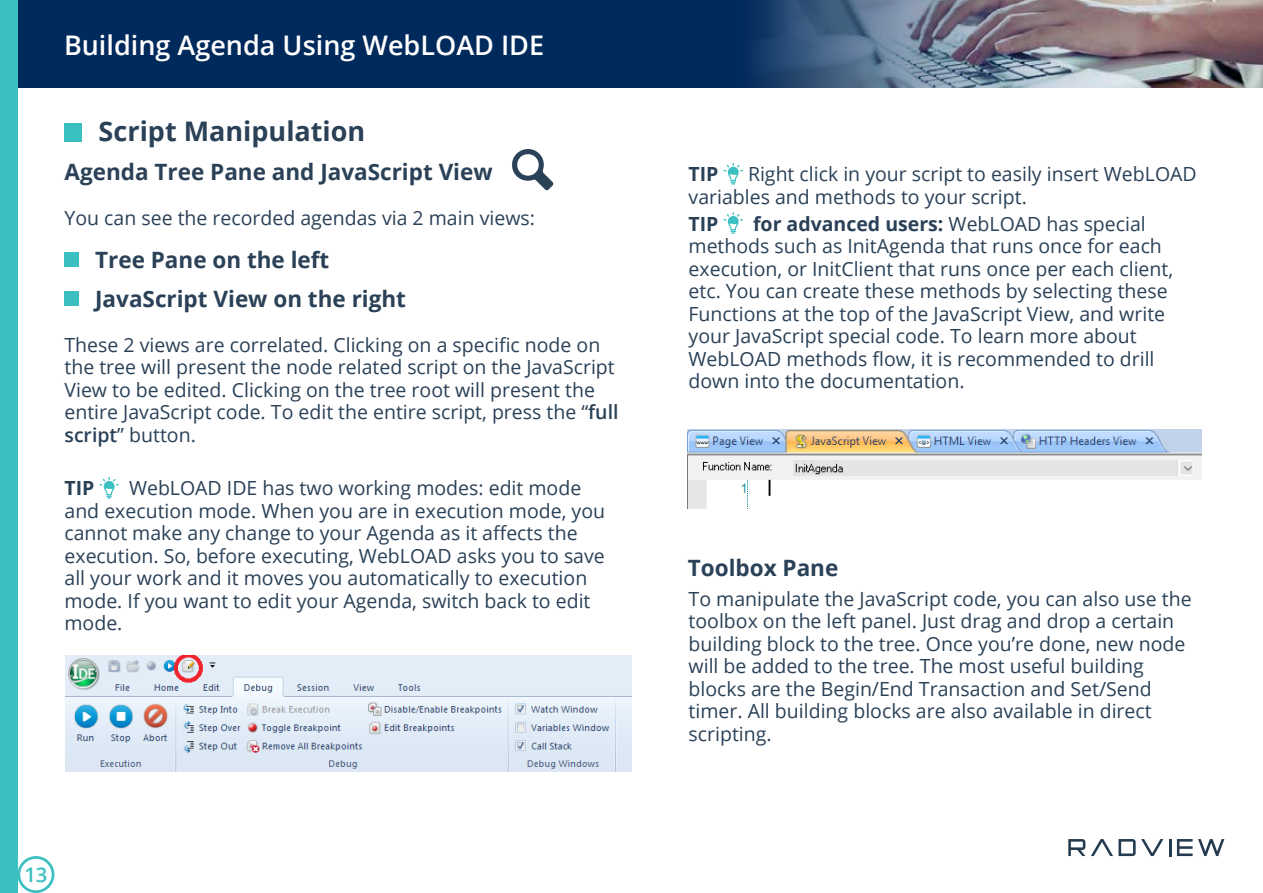
<style>
.page{position:relative;width:1263px;height:893px;background:#fff}
.page>*{position:absolute;margin:0;border:0;box-sizing:border-box;transform-origin:0 0}
.t1{font:600 27px "Open Sans";color:#fff}
.t2{font:700 27px "Open Sans";color:#2a4157}
.t3{font:700 22.5px/39px "Open Sans";color:#2a4157}
.t4{font:600 20.25px "Open Sans";color:#3bbfc0}
.t5{font:19.5px/22.5px "Open Sans";color:#2a4157}
.t6{font:700 19.5px "Open Sans";color:#2a4157}
.s1{font-weight:600}
.s2{font-weight:700}
</style>
<div class="page">
<div style="left:17px;top:856px;width:37px;height:37px;border:3px solid #3bbfc0;border-radius:50%"></div>
<div style="left:0;top:0;width:17px;height:893px;background:#3bbfc0"></div>
<div style="left:17px;top:0;width:1246px;height:87px;background:#002a5c"></div>
<img style="left:752px;top:0;width:511px;height:87px">
<svg style="left:1068px;top:839px;width:17px;height:17px"></svg>
<svg style="left:1091px;top:839px;width:72px;height:17px"></svg>
<svg style="left:1169px;top:839px;width:2px;height:17px"></svg>
<svg style="left:1177px;top:839px;width:15px;height:17px"></svg>
<svg style="left:1198px;top:839px;width:26px;height:17px"></svg>
<svg style="left:723px;top:163px;width:20px;height:21px"></svg>
<svg style="left:723px;top:212px;width:20px;height:22px"></svg>
<div style="left:64px;top:123px;width:18px;height:18px;background:#3abfc0"></div>
<div style="left:64px;top:252px;width:15px;height:14px;background:#3bbfc0"></div>
<div style="left:64px;top:291px;width:15px;height:14px;background:#3bbfc0"></div>
<svg style="left:99px;top:477px;width:20px;height:22px"></svg>
<svg style="left:512px;top:149px;width:42px;height:42px"></svg>
<img style="left:65px;top:655px;width:566px;height:117px">
<img style="left:688px;top:429px;width:513px;height:80px">
<h1 class="t1" style="left:64px;top:26px;width:482px">Building Agenda Using WebLOAD IDE</h1>
<h1 class="t2" style="left:99px;top:113px;width:268px">Script Manipulation</h1>
<p class="t3" style="left:64px;top:152px;width:430px">Agenda Tree Pane and JavaScript View</p>
<p class="t5" style="left:64px;top:206px;width:472px">You can see the recorded agendas via 2 main views:</p>
<p class="t3" style="left:95px;top:240px;width:312px">Tree Pane on the left<br>JavaScript View on the right</p>
<p class="t5" style="left:64px;top:333px;width:555px">These 2 views are correlated. Clicking on a specific node on the tree will present the node related script on the JavaScript View to be edited. Clicking on the tree root will present the entire JavaScript code. To edit the entire script, press the “<span class="s1">full script</span>” button.</p>
<p class="t5" style="left:129px;top:477px;width:454px">WebLOAD IDE has two working modes: edit mode</p>
<p class="t6" style="left:64px;top:475px;width:31px">TIP</p>
<p class="t5" style="left:65px;top:499px;width:542px">and execution mode. When you are in execution mode, you cannot make any change to your Agenda as it affects the execution. So, before executing, WebLOAD asks you to save all your work and it moves you automatically to execution mode If. you want to edit your Agenda, switch back to edit mode.</p>
<p class="t4" style="left:24px;top:861px;width:25px">13</p>
<p class="t5" style="left:748px;top:162px;width:450px">Right click in your script to easily insert WebLOAD</p>
<p class="t6" style="left:688px;top:160px;width:31px">TIP</p>
<p class="t5" style="left:753px;top:183px;width:394px;line-height:26.7px;text-indent:-65px">variables and methods to your script.<br><span class="s2">for advanced users:</span> WebLOAD has special</p>
<p class="t6" style="left:688px;top:210px;width:31px">TIP</p>
<p class="t5" style="left:688px;top:234px;width:486px">methods such as InitAgenda that runs once for each execution, or InitClient that runs once per each client, etc. You can create these methods by selecting these Functions at the top of the JavaScript View, and write your JavaScript special code. To learn more about WebLOAD methods flow it, is recommended to drill down into the documentation.</p>
<p class="t3" style="left:688px;top:548px;width:152px">Toolbox Pane</p>
<p class="t5" style="left:688px;top:587px;width:505px">To manipulate the JavaScript code, you can also use the toolbox on the left panel. Just drag and drop a certain building block to the tree. Once you r e’ done, new node will be added to the tree. The most useful building blocks are the Begin/End Transaction and Set/Send timer. All building blocks are also available in direct scripting.</p>
</div>
